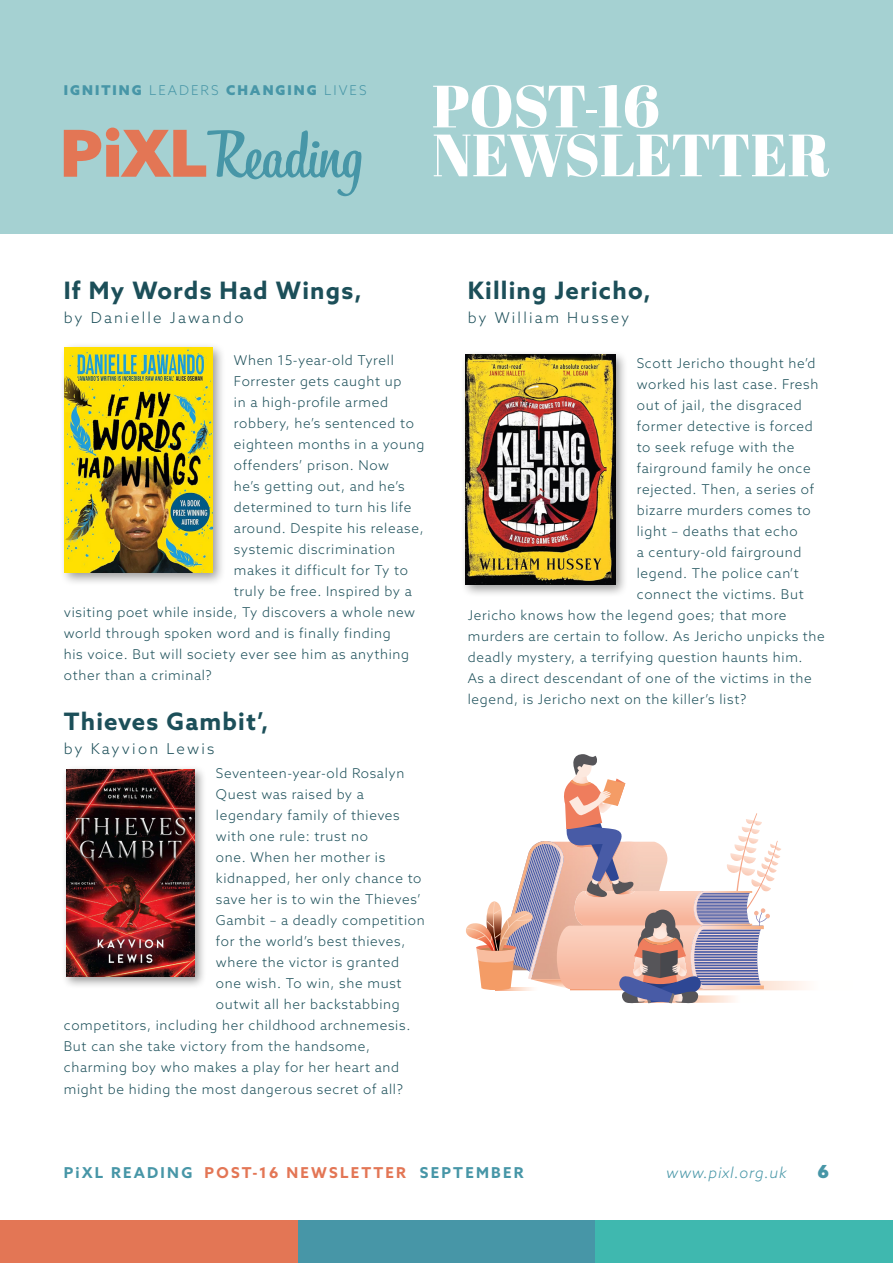
<style>
.page{position:relative;width:893px;height:1263px;background:#fff}
.page>*{position:absolute;margin:0;border:0;box-sizing:border-box;transform-origin:0 0}
.t1{font:700 24px "Azo Sans";letter-spacing:.05em;color:#1c4f59}
.t2{font:900 18px "Azo Sans";color:#4796a7}
.t3{font:300 15px "Azo Sans";letter-spacing:.15em;color:#1c4f59}
.t4{font:700 15px "Azo Sans";letter-spacing:.15em;color:#4796a7}
.t5{font:italic 300 15px "Azo Sans";letter-spacing:.05em;color:#4796a7}
.t6{font:300 13.5px "Azo Sans";letter-spacing:.05em;color:#1c4f59}
.t7{font:900 13.5px "Azo Sans";letter-spacing:.15em;color:#4796a7}
.s1{font-weight:300}
.s2{color:#e37655}
</style>
<div class="page">
<div style="left:595px;top:1220px;width:298px;height:43px;background:#3fb8af"></div>
<div style="left:298px;top:1220px;width:297px;height:43px;background:#4796a7"></div>
<div style="left:0;top:1220px;width:298px;height:43px;background:#e37655"></div>
<div style="left:0;top:0;width:893px;height:234px;background:#a5d1d2"></div>
<svg style="left:64px;top:128px;width:298px;height:68px"></svg>
<svg style="left:434px;top:134px;width:395px;height:43px"></svg>
<svg style="left:433px;top:85px;width:225px;height:43px"></svg>
<div style="left:61px;top:764px;width:146px;height:225px;background:#000;opacity:.4"></div>
<img style="left:66px;top:769px;width:129px;height:207px">
<div style="left:59px;top:342px;width:167px;height:244px;background:#000;opacity:.4"></div>
<img style="left:65px;top:348px;width:148px;height:224px">
<div style="left:460px;top:350px;width:168px;height:248px;background:#000;opacity:.4"></div>
<img style="left:466px;top:355px;width:149px;height:230px">
<svg style="left:466px;top:754px;width:341px;height:250px"></svg>
<p class="t7" style="left:64px;top:82px;width:304px">IGNITING <span class="s1">LEADERS</span> CHANGING <span class="s1">LIVES</span></p>
<h1 class="t1" style="left:64px;top:275px;width:300px">If My Words Had Wings,</h1>
<p class="t3" style="left:64px;top:308px;width:181px">by Danielle Jawando</p>
<p class="t6" style="left:234px;top:352px;width:161px">When 15-year-old Tyrell</p>
<p class="t6" style="left:234px;top:373px;width:169px">Forrester gets caught up</p>
<p class="t6" style="left:234px;top:394px;width:156px">in a high-profile armed</p>
<p class="t6" style="left:234px;top:415px;width:182px">robbery, he’s sentenced to</p>
<p class="t6" style="left:234px;top:436px;width:192px">eighteen months in a young</p>
<p class="t6" style="left:234px;top:457px;width:157px">offenders’ prison. Now</p>
<p class="t6" style="left:234px;top:478px;width:172px">he’s getting out, and he’s</p>
<p class="t6" style="left:234px;top:499px;width:179px">determined to turn his life</p>
<p class="t6" style="left:234px;top:520px;width:191px">around. Despite his release,</p>
<p class="t6" style="left:234px;top:541px;width:163px">systemic discrimination</p>
<p class="t6" style="left:234px;top:562px;width:176px">makes it difficult for Ty to</p>
<p class="t6" style="left:234px;top:583px;width:180px">truly be free. Inspired by a</p>
<p class="t6" style="left:64px;top:604px;width:353px">visiting poet while inside, Ty discovers a whole new</p>
<p class="t6" style="left:64px;top:625px;width:329px">world through spoken word and is finally finding</p>
<p class="t6" style="left:64px;top:646px;width:347px">his voice. But will society ever see him as anything</p>
<p class="t6" style="left:64px;top:667px;width:150px">other than a criminal?</p>
<h1 class="t1" style="left:64px;top:706px;width:206px">Thieves Gambit’,</h1>
<p class="t3" style="left:64px;top:739px;width:152px">by Kayvion Lewis</p>
<p class="t6" style="left:216px;top:765px;width:190px">Seventeen-year-old Rosalyn</p>
<p class="t6" style="left:216px;top:786px;width:150px">Quest was raised by a</p>
<p class="t6" style="left:216px;top:807px;width:185px">legendary family of thieves</p>
<p class="t6" style="left:216px;top:828px;width:154px">with one rule: trust no</p>
<p class="t6" style="left:216px;top:849px;width:171px">one. When her mother is</p>
<p class="t6" style="left:216px;top:870px;width:207px">kidnapped, her only chance to</p>
<p class="t6" style="left:216px;top:891px;width:206px">save her is to win the Thieves’</p>
<p class="t6" style="left:216px;top:912px;width:210px">Gambit – a deadly competition</p>
<p class="t6" style="left:216px;top:933px;width:191px">for the world’s best thieves,</p>
<p class="t6" style="left:216px;top:954px;width:185px">where the victor is granted</p>
<p class="t6" style="left:216px;top:975px;width:187px">one wish. To win, she must</p>
<p class="t6" style="left:216px;top:996px;width:186px">outwit all her backstabbing</p>
<p class="t6" style="left:64px;top:1017px;width:348px">competitors, including her childhood archnemesis.</p>
<p class="t6" style="left:64px;top:1038px;width:308px">But can she take victory from the handsome,</p>
<p class="t6" style="left:64px;top:1059px;width:337px">charming boy who makes a play for her heart and</p>
<p class="t6" style="left:64px;top:1080px;width:341px">might be hiding the most dangerous secret of all?</p>
<h1 class="t1" style="left:468px;top:275px;width:185px">Killing Jericho,</h1>
<p class="t3" style="left:468px;top:308px;width:163px">by William Hussey</p>
<p class="t6" style="left:637px;top:354px;width:180px">Scott Jericho thought he’d</p>
<p class="t6" style="left:637px;top:375px;width:183px">worked his last case. Fresh</p>
<p class="t6" style="left:637px;top:396px;width:167px">out of jail, the disgraced</p>
<p class="t6" style="left:637px;top:417px;width:178px">former detective is forced</p>
<p class="t6" style="left:637px;top:438px;width:159px">to seek refuge with the</p>
<p class="t6" style="left:637px;top:459px;width:175px">fairground family he once</p>
<p class="t6" style="left:637px;top:480px;width:179px">rejected. Then, a series of</p>
<p class="t6" style="left:637px;top:501px;width:176px">bizarre murders comes to</p>
<p class="t6" style="left:637px;top:522px;width:163px">light – deaths that echo</p>
<p class="t6" style="left:637px;top:543px;width:166px">a century-old fairground</p>
<p class="t6" style="left:637px;top:564px;width:163px">legend. The police can’t</p>
<p class="t6" style="left:637px;top:585px;width:169px">connect the victims. But</p>
<p class="t6" style="left:468px;top:606px;width:320px">Jericho knows how the legend goes; that more</p>
<p class="t6" style="left:468px;top:627px;width:359px">murders are certain to follow. As Jericho unpicks the</p>
<p class="t6" style="left:468px;top:649px;width:336px">deadly mystery, a terrifying question haunts him.</p>
<p class="t6" style="left:468px;top:670px;width:346px">As a direct descendant of one of the victims in the</p>
<p class="t6" style="left:468px;top:691px;width:280px">legend, is Jericho next on the killer’s list?</p>
<p class="t4" style="left:64px;top:1162px;width:461px">PiXL READING <span class="s2">POST-16 NEWSLETTER</span> SEPTEMBER</p>
<p class="t5" style="left:666px;top:1162px;width:122px">www.pixl.org.uk</p>
<h2 class="t2" style="left:817px;top:1159px;width:13px">6</h2>
</div>
